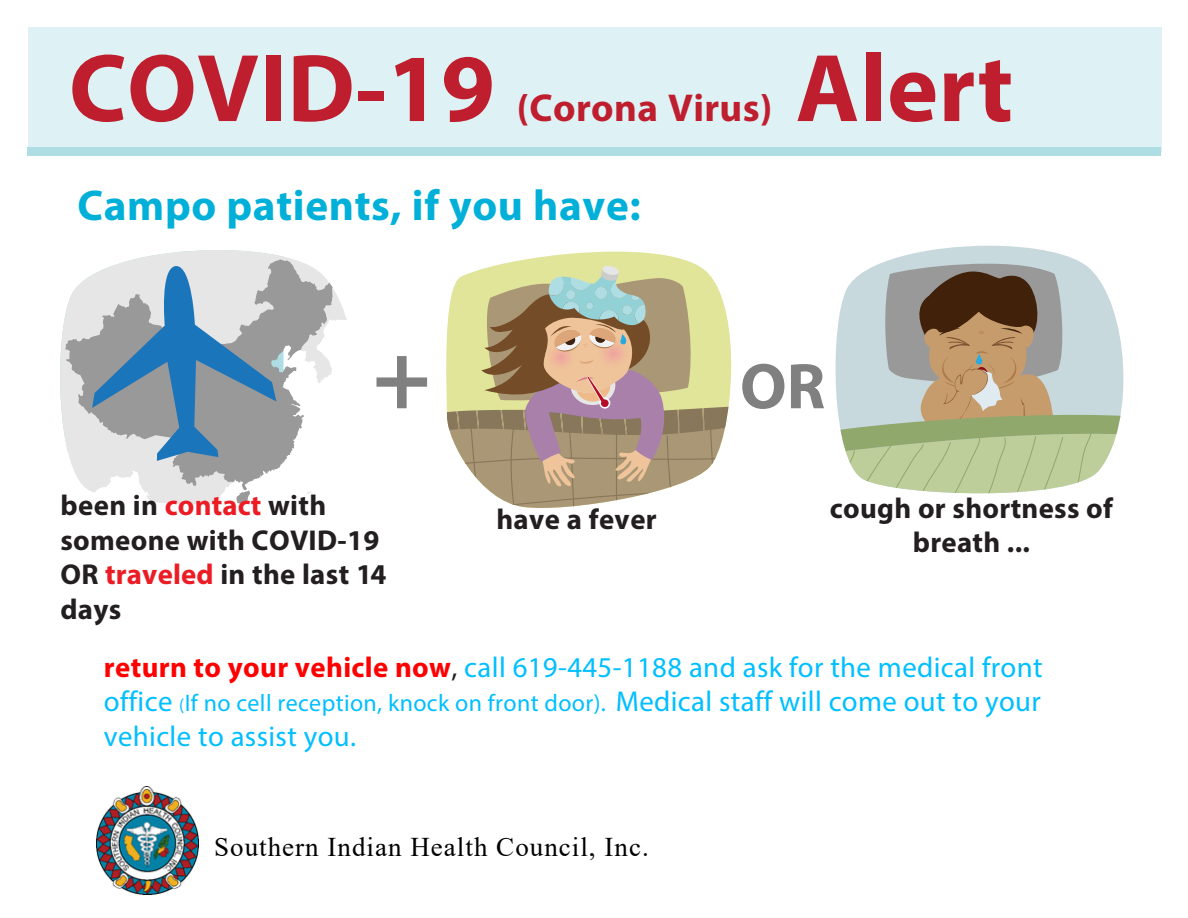
<style>
.page{position:relative;width:1188px;height:918px;background:#fff}
.page>*{position:absolute;margin:0;border:0;box-sizing:border-box;transform-origin:0 0}
.t1{font:700 98.1px "Myriad Pro";color:#808080}
.t2{font:700 97.05px "Myriad Pro";letter-spacing:.005em;color:#be1e2d}
.t3{font:700 65.1px "Myriad Pro";color:#808080}
.t4{font:700 43.2px "Myriad Pro";letter-spacing:.015em;color:#00b0d8}
.t5{font:700 39px "Myriad Pro";letter-spacing:.01em;color:#be1e2d}
.t6{font:700 28.8px/34.5px "Myriad Pro";letter-spacing:.01em;color:#231f20;text-align:center}
.t7{font:28.8px "Myriad Pro";letter-spacing:.015em;color:#00bfff}
.t8{font:27px "Times New Roman";letter-spacing:.04em;color:#000}
.t9{font:24px "Myriad Pro";letter-spacing:.015em;color:#00bfff}
.s1{color:#ec1c24}
.s2{font-weight:700;color:#f00}
.s3{color:#231f20}
.s4{font-size:28.8px}
.s5{font-size:18px}
</style>
<div class="page">
<div style="left:27px;top:147px;width:1134px;height:9px;background:#aedee4"></div>
<div style="left:28px;top:27px;width:1134px;height:125px;background:#def1f4"></div>
<svg style="left:498px;top:252px;width:199px;height:13px;fill:#e1e59a"></svg>
<svg style="left:446px;top:265px;width:286px;height:243px;background:#beb090"></svg>
<svg style="left:60px;top:250px;width:287px;height:255px"></svg>
<svg style="left:236px;top:490px;width:14px;height:14px"></svg>
<svg style="left:305px;top:491px;width:16px;height:14px"></svg>
<svg style="left:65px;top:259px;width:268px;height:231px"></svg>
<svg style="left:92px;top:265px;width:184px;height:196px;background:#90a6b8"></svg>
<svg style="left:912px;top:246px;width:147px;height:8px"></svg>
<svg style="left:835px;top:254px;width:289px;height:240px;background:#b7b8a4"></svg>
<img style="left:97px;top:787px;width:102px;height:108px">
<p class="t2" style="left:69px;top:25px;width:428px">COVID-19</p>
<p class="t5" style="left:517px;top:82px;width:257px">(Corona Virus)</p>
<p class="t4" style="left:77px;top:177px;width:565px">Campo patients, if you have:</p>
<p class="t2" style="left:796px;top:25px;width:219px">Alert</p>
<p class="t1" style="left:373px;top:311px;width:60px">+</p>
<p class="t3" style="left:740px;top:344px;width:87px">OR</p>
<p class="t6" style="left:60px;top:487px;width:328px;text-align:left">been in <span class="s1">contact</span> with someone with COVID-19<br>OR <span class="s1">traveled</span> in the last 14 days</p>
<p class="t6" style="left:496px;top:501px;width:162px">have a fever</p>
<p class="t6" style="left:830px;top:490px;width:285px">cough or shortness of breath ...</p>
<p class="t7" style="left:104px;top:649px;width:940px"><span class="s2">return to your vehicle now</span><span class="s3">,</span> call 619-445-1188 and ask for the medical front</p>
<p class="t9" style="left:104px;top:688px;width:939px"><span class="s4">office</span> <span class="s5">(</span>If no cell reception, knock on front door). <span class="s4">Medical staff will come out to your</span></p>
<p class="t7" style="left:104px;top:718px;width:254px">vehicle to assist you.</p>
<p class="t8" style="left:214px;top:828px;width:436px">Southern Indian Health Council, Inc.</p>
</div>
